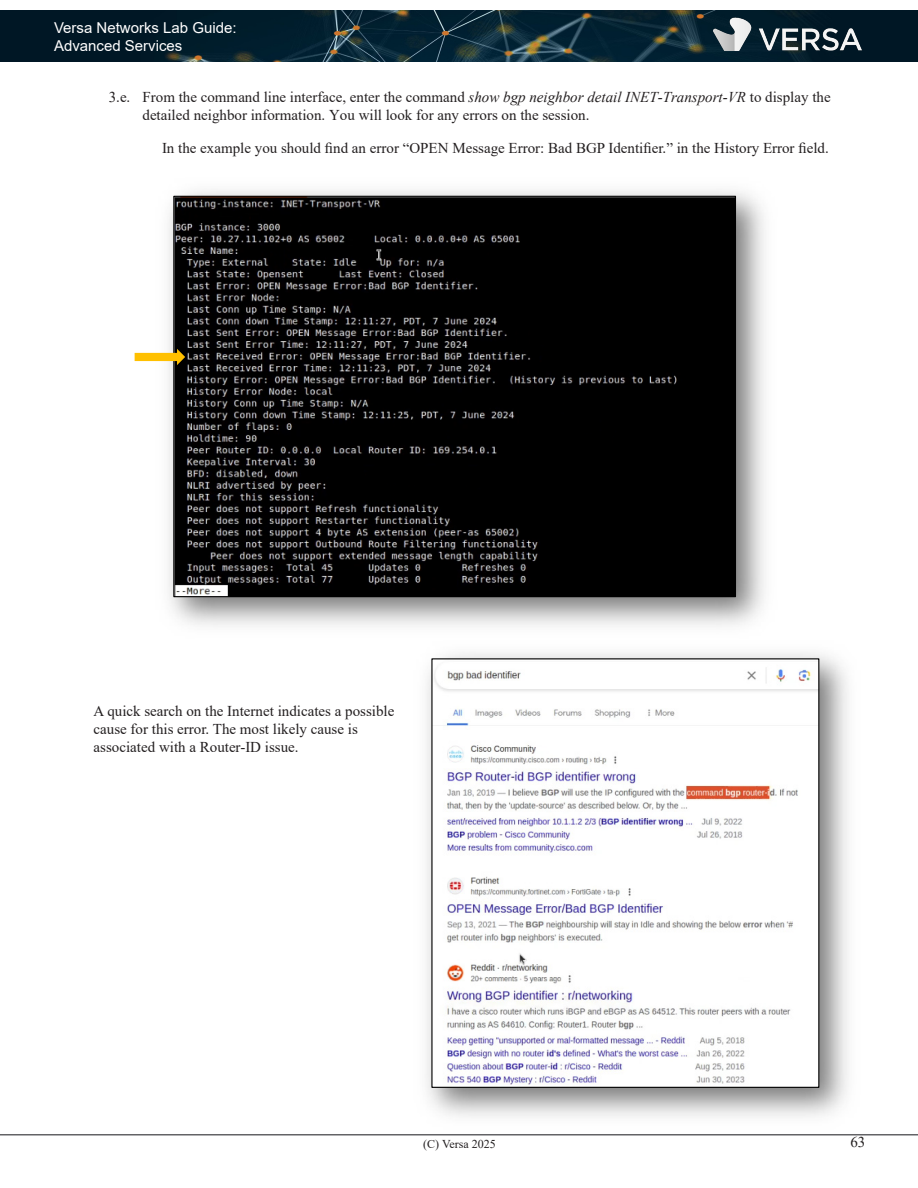
<style>
.page{position:relative;width:918px;height:1188px;background:#fff}
.page>*{position:absolute;margin:0;border:0;box-sizing:border-box;transform-origin:0 0}
.Indented_Paragraph_Level_2{font:15px/18px "Times New Roman";color:#231f20}
.t1{font:15px/18px "Arial";color:#fff}
.t2{font:12px "Times New Roman";color:#231f20}
.s1{font-style:italic}
</style>
<div class="page">
<img style="left:0;top:11px;width:918px;height:51px">
<hr style="left:0;top:1134px;width:918px;height:2px;background:#636366">
<img style="left:712px;top:10px;width:151px;height:41px">
<img style="left:168px;top:190px;width:597px;height:436px">
<img style="left:175px;top:198px;width:559px;height:397px">
<svg style="left:135px;top:349px;width:50px;height:16px"></svg>
<img style="left:426px;top:653px;width:422px;height:464px">
<img style="left:433px;top:660px;width:384px;height:426px">
<p class="t1" style="left:54px;top:19px;width:184px">Versa Networks Lab Guide:<br>Advanced Services</p>
<p class="Indented_Paragraph_Level_2" style="left:142px;top:88px;width:690px;text-indent:-34px">3.e. From the command line interface, enter the command <span class="s1">show bgp neighbor detail INET-Transport-VR</span> to display the detailed neighbor information. You will look for any errors on the session.</p>
<p class="Indented_Paragraph_Level_2" style="left:162px;top:139px;width:668px">In the example you should find an error “OPEN Message Error: Bad BGP Identifier.” in the History Error field.</p>
<p class="Indented_Paragraph_Level_2" style="left:94px;top:702px;width:302px">A quick search on the Internet indicates a possible cause for this error. The most likely cause is associated with a Router-ID issue.</p>
<p class="t2" style="left:423px;top:1136px;width:74px">(C) Versa 2025</p>
<p class="Indented_Paragraph_Level_2" style="left:850px;top:1133px;width:16px">63</p>
</div>
